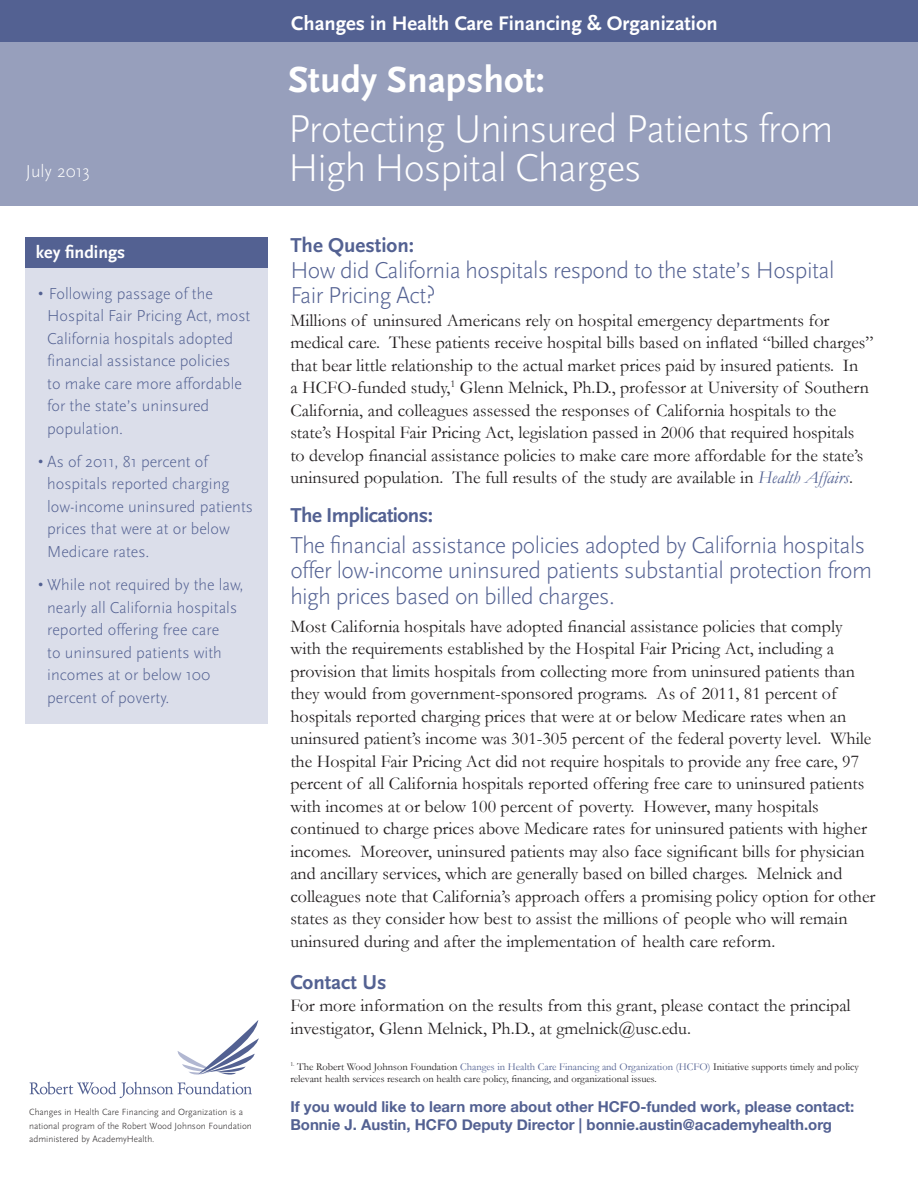
<style>
.page{position:relative;width:918px;height:1188px;background:#fff}
.page>*{position:absolute;margin:0;border:0;box-sizing:border-box;transform-origin:0 0}
.Paragraph_Style1{font:300 40.5px/39px "Scala Sans";letter-spacing:-.025em;color:#fff}
.Paragraph_Style1-2{font:700 37.95px "Scala Sans";color:#fff}
.Paragraph_Style1-3{font:300 24px/25.5px "Scala Sans";letter-spacing:-.025em;color:#536192}
.Paragraph_Style1-4{font:700 21px "Scala Sans";color:#536192}
.Paragraph_Style1-5{font:700 21px "Scala Sans";letter-spacing:-.025em;color:#536192}
.Paragraph_Style2{font:700 20.55px "Scala Sans";color:#fff}
.Paragraph_Style1-6{font:18px/22.5px "Garamond";color:#231f20}
.t1{font:700 18px "Scala Sans";color:#fff}
.t2{font:300 18px "Scala Sans";color:#fff}
.box_style{font:300 16.5px/22.5px "Scala Sans";color:#536192}
.Paragraph_Style1-7{font:700 15px/18px "Helvetica Neue";color:#536192}
.Paragraph_Style1-8{font:10.5px/12px "Garamond";color:#231f20}
.program_descriptor{font:300 9.3px/13.6px "Scala Sans";color:#231f20}
.s1{font-size:24px}
.s2{font-style:italic;color:#536192}
.s3{color:#536192}
</style>
<div class="page">
<div style="left:0;top:41px;width:918px;height:164px;background:#979fbc"></div>
<svg style="left:30px;top:1020px;width:229px;height:78px"></svg>
<div style="left:0;top:0;width:918px;height:41px;background:#536192"></div>
<div style="left:25px;top:237px;width:243px;height:487px;background:#dbdeea"></div>
<div style="left:25px;top:238px;width:243px;height:30px;background:#536192"></div>
<p class="t2" style="left:26px;top:161px;width:66px">July 2013</p>
<p class="t1" style="left:36px;top:243px;width:91px">key findings</p>
<p class="box_style" style="left:47px;top:282px;width:205px;text-indent:-11px"><span class="s1">•</span> Following passage of the<br>Hospital Fair Pricing Act, most<br>California hospitals adopted financial assistance policies<br>to make care more affordable for the state’s uninsured population.</p>
<p class="box_style" style="left:47px;top:451px;width:207px;text-indent:-10px"><span class="s1">•</span>As of 2011, 81 percent of hospitals reported charging low-income uninsured patients prices that were at or below<br>Medicare rates.</p>
<p class="box_style" style="left:47px;top:574px;width:198px;text-indent:-10px"><span class="s1">•</span> While not required by the law, nearly all California hospitals reported offering free care<br>to uninsured patients with incomes at or below 100 percent of poverty.</p>
<p class="program_descriptor" style="left:29px;top:1105px;width:224px">Changes in Health Care Financing and Organization is a national program of the Robert Wood Johnson Foundation administered by AcademyHealth.</p>
<p class="Paragraph_Style2" style="left:291px;top:12px;width:428px">Changes in Health Care Financing &amp; Organization</p>
<p class="Paragraph_Style1-2" style="left:288px;top:59px;width:259px">Study Snapshot:</p>
<p class="Paragraph_Style1" style="left:288px;top:110px;width:547px">Protecting Uninsured Patients from<br>High Hospital Charges</p>
<p class="Paragraph_Style1-4" style="left:290px;top:234px;width:125px">The Question:</p>
<p class="Paragraph_Style1-3" style="left:290px;top:258px;width:546px">How did California hospitals respond to the state’s Hospital<br>Fair Pricing Act?</p>
<p class="Paragraph_Style1-6" style="left:290px;top:309px;width:585px">Millions of uninsured Americans rely on hospital emergency departments for medical care. These patients receive hospital bills based on inflated “billed charges” that bear little relationship to the actual market prices paid by insured patients. In<br>a HCFO-funded study,<sup>1</sup> Glenn Melnick, Ph.D., professor at University of Southern California, and colleagues assessed the responses of California hospitals to the state’s Hospital Fair Pricing Act, legislation passed in 2006 that required hospitals<br>to develop financial assistance policies to make care more affordable for the state’s uninsured population. The full results of the study are available in <span class="s2">Health Affairs</span>.</p>
<p class="Paragraph_Style1-5" style="left:290px;top:504px;width:144px">The Implications:</p>
<p class="Paragraph_Style1-3" style="left:290px;top:533px;width:583px">The financial assistance policies adopted by California hospitals offer low-income uninsured patients substantial protection from high prices based on billed charges.</p>
<p class="Paragraph_Style1-6" style="left:290px;top:615px;width:587px">Most California hospitals have adopted financial assistance policies that comply with the requirements established by the Hospital Fair Pricing Act, including a provision that limits hospitals from collecting more from uninsured patients than they would from government-sponsored programs. As of 2011, 81 percent of hospitals reported charging prices that were at or below Medicare rates when an uninsured patient’s income was 301-305 percent of the federal poverty level. While the Hospital Fair Pricing Act did not require hospitals to provide any free care, 97 percent of all California hospitals reported offering free care to uninsured patients with incomes at or below 100 percent of poverty. However, many hospitals continued to charge prices above Medicare rates for uninsured patients with higher incomes. Moreover, uninsured patients may also face significant bills for physician and ancillary services, which are generally based on billed charges. Melnick and colleagues note that California’s approach offers a promising policy option for other states as they consider how best to assist the millions of people who will remain uninsured during and after the implementation of health care reform.</p>
<p class="Paragraph_Style1-4" style="left:290px;top:971px;width:98px">Contact Us</p>
<p class="Paragraph_Style1-6" style="left:290px;top:994px;width:562px">For more information on the results from this grant, please contact the principal investigator, Glenn Melnick, Ph.D., at gmelnick@usc.edu.</p>
<p class="Paragraph_Style1-8" style="left:290px;top:1060px;width:570px"><sup>1.</sup> The Robert Wood Johnson Foundation <span class="s3">Changes in Health Care Financing and Organization (HCFO)</span> Initiative supports timely and policy relevant health services research on health care policy, financing, and organizational issues.</p>
<p class="Paragraph_Style1-7" style="left:290px;top:1098px;width:566px">If you would like to learn more about other HCFO-funded work, please contact:<br>Bonnie J. Austin, HCFO Deputy Director | bonnie.austin@academyhealth.org</p>
</div>
